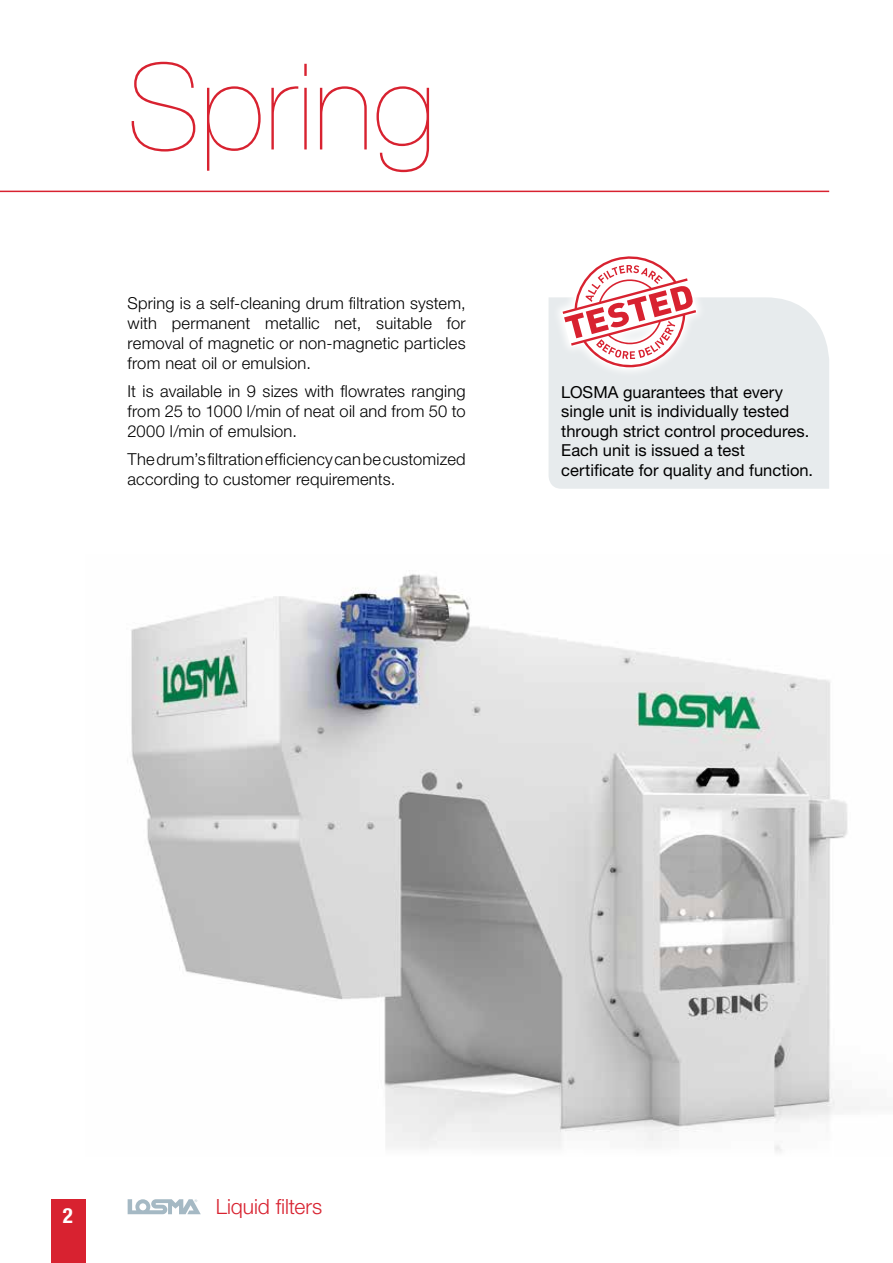
<style>
.page{position:relative;width:893px;height:1263px;background:#fff}
.page>*{position:absolute;margin:0;border:0;box-sizing:border-box;transform-origin:0 0}
.t1{font:200 120px "Helvetica Neue LT Std";color:#d82230}
.t2{font:300 21px "Helvetica Neue LT Std";letter-spacing:-.005em;color:#d82230}
.t3{font:700 condensed 21px "Helvetica Neue LT Std";color:#fff}
.t4{font:300 16.5px/19.8px "Helvetica Neue LT Std";letter-spacing:.01em;color:#000;text-align:justify}
.t5{font:16.5px/19.5px "Helvetica Neue LT Std";color:#000}
</style>
<div class="page">
<div style="left:51px;top:1199px;width:34px;height:64px;background:#d82230"></div>
<svg style="left:128px;top:1199px;width:73px;height:15px"></svg>
<hr style="left:0;top:191px;width:829px;height:1px;background:#d82230">
<div style="left:549px;top:297px;width:280px;height:192px;background:#e7ebed"></div>
<div style="left:552px;top:245px;width:155px;height:133px;background:linear-gradient(to right,#f2f4f5,#f2f4f5)"></div>
<svg style="left:561px;top:252px;width:136px;height:117px"></svg>
<img style="left:131px;top:574px;width:730px;height:578px">
<h1 class="t1" style="left:128px;top:38px;width:309px">Spring</h1>
<p class="t4" style="left:128px;top:293px;width:340px">Spring is a self-cleaning drum filtration system, with permanent metallic net, suitable for removal of magnetic or non-magnetic particles from neat oil or emulsion.</p>
<p class="t4" style="left:128px;top:381px;width:340px">It is available in 9 sizes with flowrates ranging from 25 to 1000 l/min of neat oil and from 50 to 2000 l/min of emulsion.</p>
<p class="t4" style="left:128px;top:449px;width:340px">The drum’s filtration efficiency can be customized according to customer requirements.</p>
<p class="t5" style="left:561px;top:382px;width:253px">LOSMA guarantees that every single unit is individually tested through strict control procedures.<br>Each unit is issued a test certificate for quality and function.</p>
<p class="t3" style="left:63px;top:1202px;width:12px">2</p>
<p class="t2" style="left:216px;top:1194px;width:108px">Liquid filters</p>
</div>
